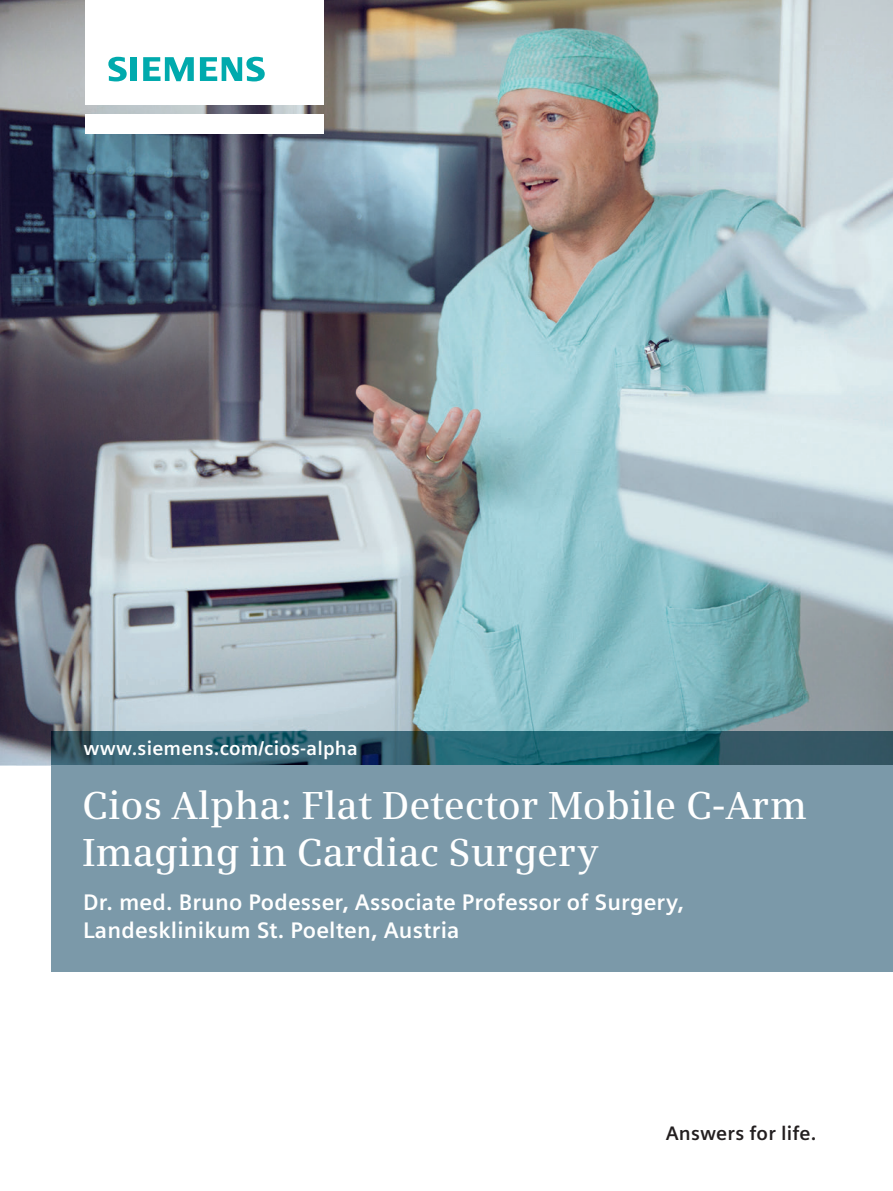
<style>
.page{position:relative;width:893px;height:1191px;background:#fff}
.page>*{position:absolute;margin:0;border:0;box-sizing:border-box;transform-origin:0 0}
.t1{font:600 39px/46.8px "Siemens Serif";color:#fff}
.t2{font:700 22.5px/27.6px "Siemens Sans";letter-spacing:.01em;color:#fff}
.t3{font:700 19.5px "Siemens Sans";letter-spacing:.01em;color:#fff}
.t4{font:700 19.5px "Siemens Sans";letter-spacing:.01em;color:#231f20}
</style>
<div class="page">
<img style="left:0;top:0;width:893px;height:765px">
<div style="left:85px;top:114px;width:238px;height:19px;background:#fff"></div>
<div style="left:85px;top:0;width:238px;height:105px;background:#fff"></div>
<svg style="left:108px;top:57px;width:19px;height:24px"></svg>
<div style="left:130px;top:57px;width:7px;height:24px;background:#00aaad"></div>
<svg style="left:143px;top:57px;width:51px;height:24px"></svg>
<svg style="left:200px;top:57px;width:65px;height:24px"></svg>
<img style="left:51px;top:731px;width:842px;height:34px">
<div style="left:51px;top:765px;width:842px;height:207px;background:#7b99a9"></div>
<p class="t3" style="left:83px;top:737px;width:276px">www.siemens.com/cios-alpha</p>
<h1 class="t1" style="left:82px;top:781px;width:726px">Cios Alpha: Flat Detector Mobile C-Arm<br>Imaging in Cardiac Surgery</h1>
<p class="t2" style="left:83px;top:888px;width:602px">Dr. med. Bruno Podesser, Associate Professor of Surgery,<br>Landesklinikum St. Poelten, Austria</p>
<p class="t4" style="left:666px;top:1122px;width:152px">Answers for life.</p>
</div>
